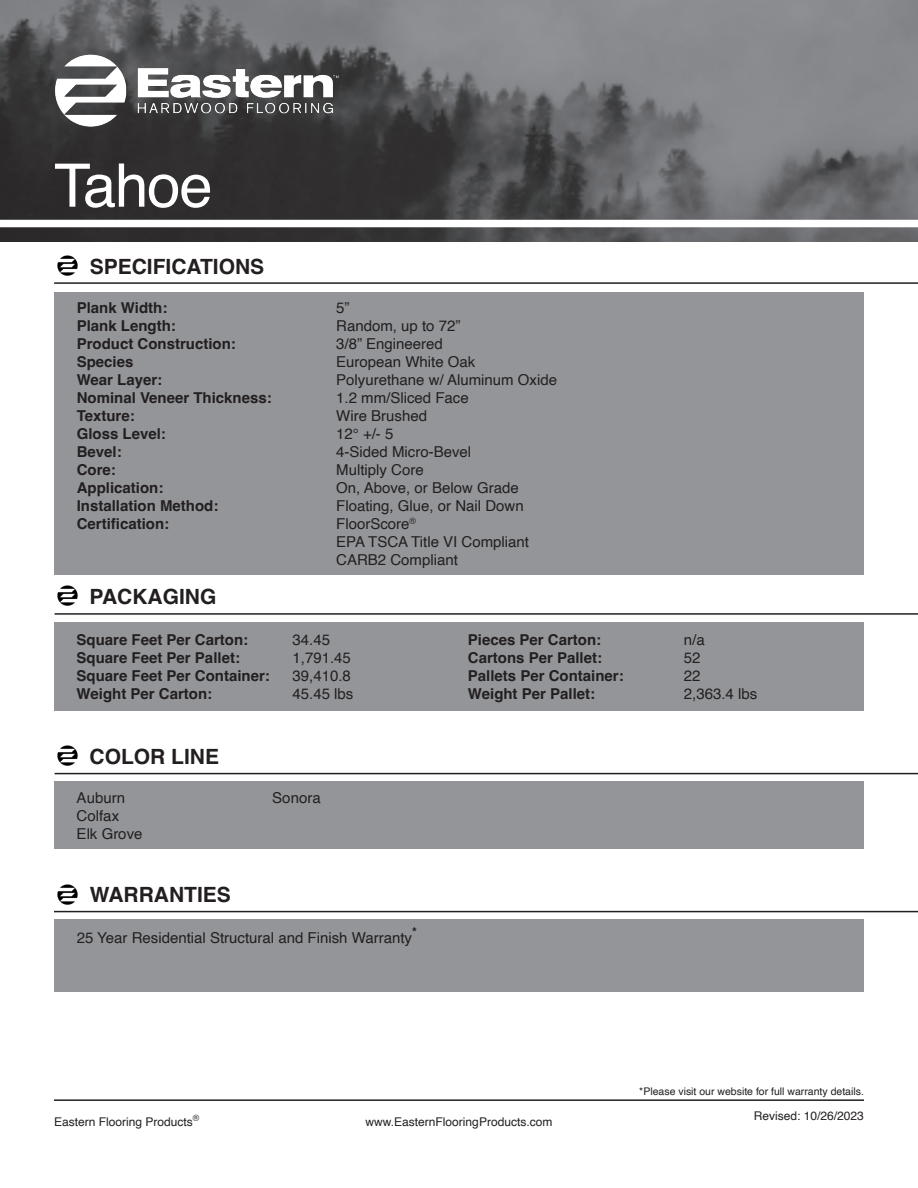
<style>
.page{position:relative;width:918px;height:1188px;background:#fff}
.page>*{position:absolute;margin:0;border:0;box-sizing:border-box;transform-origin:0 0}
.t1{font:60px "Helvetica";letter-spacing:-.02em;color:#fff}
.t2{font:700 21px "Helvetica";color:#231f20}
.t3{font:15px "Helvetica";color:#231f20}
.t4{font:700 15px "Helvetica";color:#231f20}
.t5{font:700 12.3px "Helvetica";color:#231f20}
.t6{font:12px "Helvetica";color:#231f20}
.t7{font:10.5px "Helvetica";color:#231f20}
</style>
<div class="page">
<hr style="left:54px;top:1099px;width:810px;height:2px;background:#231f20">
<img style="left:0;top:0;width:918px;height:242px">
<img style="left:24px;top:24px;width:340px;height:133px">
<div style="left:0;top:220px;width:918px;height:7px;background:#fff"></div>
<div style="left:54px;top:782px;width:810px;height:67px;background:#939598"></div>
<hr style="left:55px;top:773px;width:863px;height:1px;background:#231f20">
<img style="left:57px;top:745px;width:21px;height:21px">
<div style="left:54px;top:919px;width:810px;height:72px;background:#939598"></div>
<hr style="left:54px;top:911px;width:864px;height:1px;background:#231f20">
<img style="left:57px;top:884px;width:21px;height:21px">
<div style="left:54px;top:622px;width:810px;height:89px;background:#939598"></div>
<hr style="left:55px;top:613px;width:863px;height:2px;background:#231f20">
<img style="left:57px;top:585px;width:21px;height:21px">
<div style="left:54px;top:292px;width:810px;height:283px;background:#939598"></div>
<hr style="left:54px;top:282px;width:864px;height:2px;background:#231f20">
<img style="left:57px;top:255px;width:21px;height:21px">
<p class="t1" style="left:54px;top:139px;width:160px">Tahoe</p>
<p class="t2" style="left:90px;top:253px;width:176px">SPECIFICATIONS</p>
<p class="t4" style="left:77px;top:298px;width:92px">Plank Width:</p>
<p class="t3" style="left:336px;top:296px;width:15px">5”</p>
<p class="t4" style="left:77px;top:316px;width:101px">Plank Length:</p>
<p class="t3" style="left:336px;top:314px;width:126px">Random, up to 72”</p>
<p class="t4" style="left:77px;top:334px;width:161px">Product Construction:</p>
<p class="t3" style="left:336px;top:332px;width:108px">3/8” Engineered</p>
<p class="t4" style="left:77px;top:352px;width:58px">Species</p>
<p class="t3" style="left:336px;top:350px;width:141px">European White Oak</p>
<p class="t4" style="left:77px;top:370px;width:87px">Wear Layer:</p>
<p class="t3" style="left:336px;top:368px;width:222px">Polyurethane w/ Aluminum Oxide</p>
<p class="t4" style="left:77px;top:388px;width:197px">Nominal Veneer Thickness:</p>
<p class="t3" style="left:336px;top:386px;width:134px">1.2 mm/Sliced Face</p>
<p class="t4" style="left:77px;top:406px;width:60px">Texture:</p>
<p class="t3" style="left:336px;top:404px;width:92px">Wire Brushed</p>
<p class="t4" style="left:77px;top:424px;width:91px">Gloss Level:</p>
<p class="t3" style="left:336px;top:422px;width:59px">12° +/- 5</p>
<p class="t4" style="left:77px;top:442px;width:47px">Bevel:</p>
<p class="t3" style="left:336px;top:440px;width:137px">4-Sided Micro-Bevel</p>
<p class="t4" style="left:77px;top:460px;width:41px">Core:</p>
<p class="t3" style="left:336px;top:458px;width:89px">Multiply Core</p>
<p class="t4" style="left:77px;top:478px;width:88px">Application:</p>
<p class="t3" style="left:336px;top:476px;width:184px">On, Above, or Below Grade</p>
<p class="t4" style="left:77px;top:496px;width:143px">Installation Method:</p>
<p class="t3" style="left:336px;top:494px;width:189px">Floating, Glue, or Nail Down</p>
<p class="t4" style="left:77px;top:514px;width:94px">Certification:</p>
<p class="t3" style="left:336px;top:512px;width:81px">FloorScore<sup>®</sup></p>
<p class="t3" style="left:336px;top:530px;width:194px">EPA TSCA Title VI Compliant</p>
<p class="t3" style="left:336px;top:548px;width:123px">CARB2 Compliant</p>
<p class="t2" style="left:90px;top:584px;width:128px">PACKAGING</p>
<p class="t4" style="left:77px;top:630px;width:173px">Square Feet Per Carton:</p>
<p class="t3" style="left:293px;top:628px;width:39px">34.45</p>
<p class="t4" style="left:77px;top:648px;width:165px">Square Feet Per Pallet:</p>
<p class="t3" style="left:293px;top:646px;width:60px">1,791.45</p>
<p class="t4" style="left:77px;top:666px;width:195px">Square Feet Per Container:</p>
<p class="t3" style="left:293px;top:664px;width:60px">39,410.8</p>
<p class="t4" style="left:77px;top:684px;width:137px">Weight Per Carton:</p>
<p class="t3" style="left:293px;top:682px;width:62px">45.45 lbs</p>
<p class="t2" style="left:90px;top:744px;width:131px">COLOR LINE</p>
<p class="t3" style="left:77px;top:786px;width:50px">Auburn</p>
<p class="t3" style="left:77px;top:804px;width:44px">Colfax</p>
<p class="t3" style="left:77px;top:822px;width:67px">Elk Grove</p>
<p class="t2" style="left:90px;top:882px;width:143px">WARRANTIES</p>
<p class="t3" style="left:272px;top:786px;width:50px">Sonora</p>
<p class="t5" style="left:412px;top:924px;width:6px">*</p>
<p class="t3" style="left:77px;top:926px;width:337px">25 Year Residential Structural and Finish Warranty</p>
<p class="t4" style="left:468px;top:630px;width:135px">Pieces Per Carton:</p>
<p class="t3" style="left:684px;top:628px;width:22px">n/a</p>
<p class="t4" style="left:468px;top:648px;width:136px">Cartons Per Pallet:</p>
<p class="t3" style="left:684px;top:646px;width:18px">52</p>
<p class="t4" style="left:468px;top:666px;width:157px">Pallets Per Container:</p>
<p class="t3" style="left:684px;top:664px;width:18px">22</p>
<p class="t4" style="left:468px;top:684px;width:129px">Weight Per Pallet:</p>
<p class="t3" style="left:684px;top:682px;width:75px">2,363.4 lbs</p>
<p class="t7" style="left:639px;top:1083px;width:226px">*Please visit our website for full warranty details.</p>
<p class="t6" style="left:54px;top:1112px;width:147px">Eastern Flooring Products<sup>®</sup></p>
<p class="t6" style="left:754px;top:1106px;width:112px">Revised: 10/26/2023</p>
<p class="t6" style="left:366px;top:1112px;width:188px">www.EasternFlooringProducts.com</p>
</div>
